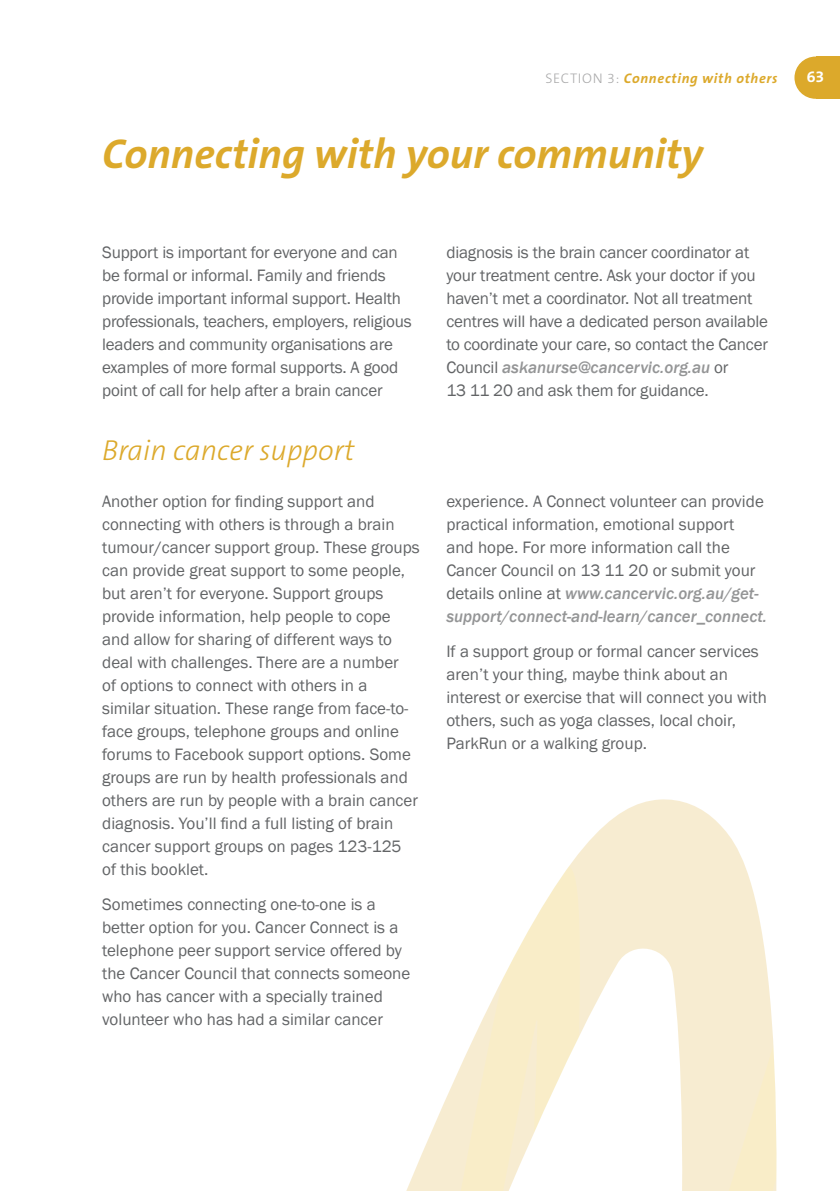
<style>
.page{position:relative;width:840px;height:1191px;background:#fff}
.page>*{position:absolute;margin:0;border:0;box-sizing:border-box;transform-origin:0 0}
.t1{font:italic 700 42px "The Sans B7";color:#dca92b}
.t2{font:italic 300 29px "The Sans B3";color:#dca92b}
.t3{font:17px/23px "Franklin Gothic";color:#626466}
.t4{font:700 16px "The Sans B7";color:#fff}
.t5{font:italic 700 14px "The Sans B7";letter-spacing:.05em;color:#dca92b}
.s1{font-family:"The Sans B3";font-weight:300;font-style:normal;color:#aaaaab}
.s2{font-weight:500;font-style:italic;color:#949596}
</style>
<div class="page">
<svg style="left:406px;top:799px;width:371px;height:392px"></svg>
<div style="left:794px;top:57px;width:42px;height:42px;background:#dca92b;border-radius:50%"></div>
<div style="left:816px;top:57px;width:23px;height:42px;background:#dca92b"></div>
<p class="t5" style="left:545px;top:71px;width:233px"><span class="s1">SECTION 3:</span> Connecting with others</p>
<p class="t4" style="left:806px;top:68px;width:19px">63</p>
<h1 class="t1" style="left:102px;top:131px;width:602px">Connecting with your community</h1>
<p class="t3" style="left:102px;top:241px;width:311px">Support is important for everyone and can be formal or informal. Family and friends provide important informal support. Health professionals, teachers, employers, religious leaders and community organisations are examples of more formal supports. A good point of call for help after a brain cancer</p>
<p class="t3" style="left:446px;top:241px;width:323px">diagnosis is the brain cancer coordinator at your treatment centre. Ask your doctor if you haven’t met a coordinator. Not all treatment centres will have a dedicated person available to coordinate your care, so contact the Cancer Council <span class="s2">askanurse@cancervic.org.au</span> or<br>13 11 20 and ask them for guidance.</p>
<h2 class="t2" style="left:102px;top:434px;width:254px">Brain cancer support</h2>
<p class="t3" style="left:102px;top:490px;width:319px">Another option for finding support and connecting with others is through a brain tumour/cancer support group. These groups can provide great support to some people, but aren’t for everyone. Support groups provide information, help people to cope and allow for sharing of different ways to deal with challenges. There are a number<br>of options to connect with others in a<br>similar situation. These range from face-to&shy;face groups, telephone groups and online forums to Facebook support options. Some groups are run by health professionals and others are run by people with a brain cancer diagnosis. You’ll find a full listing of brain cancer support groups on pages 123-125 of this booklet.</p>
<p class="t3" style="left:102px;top:893px;width:309px">Sometimes connecting one-to-one is a better option for you. Cancer Connect is a telephone peer support service offered by the Cancer Council that connects someone who has cancer with a specially trained volunteer who has had a similar cancer</p>
<p class="t3" style="left:446px;top:490px;width:322px">experience. A Connect volunteer can provide practical information, emotional support<br>and hope. For more information call the Cancer Council on 13 11 20 or submit your details online at <span class="s2">www.cancervic.org.au/get&shy;support/connect-and-learn/cancer_connect.</span></p>
<p class="t3" style="left:446px;top:640px;width:322px">If a support group or formal cancer services aren’t your thing, maybe think about an interest or exercise that will connect you with others, such as yoga classes, local choir, ParkRun or a walking group.</p>
</div>
